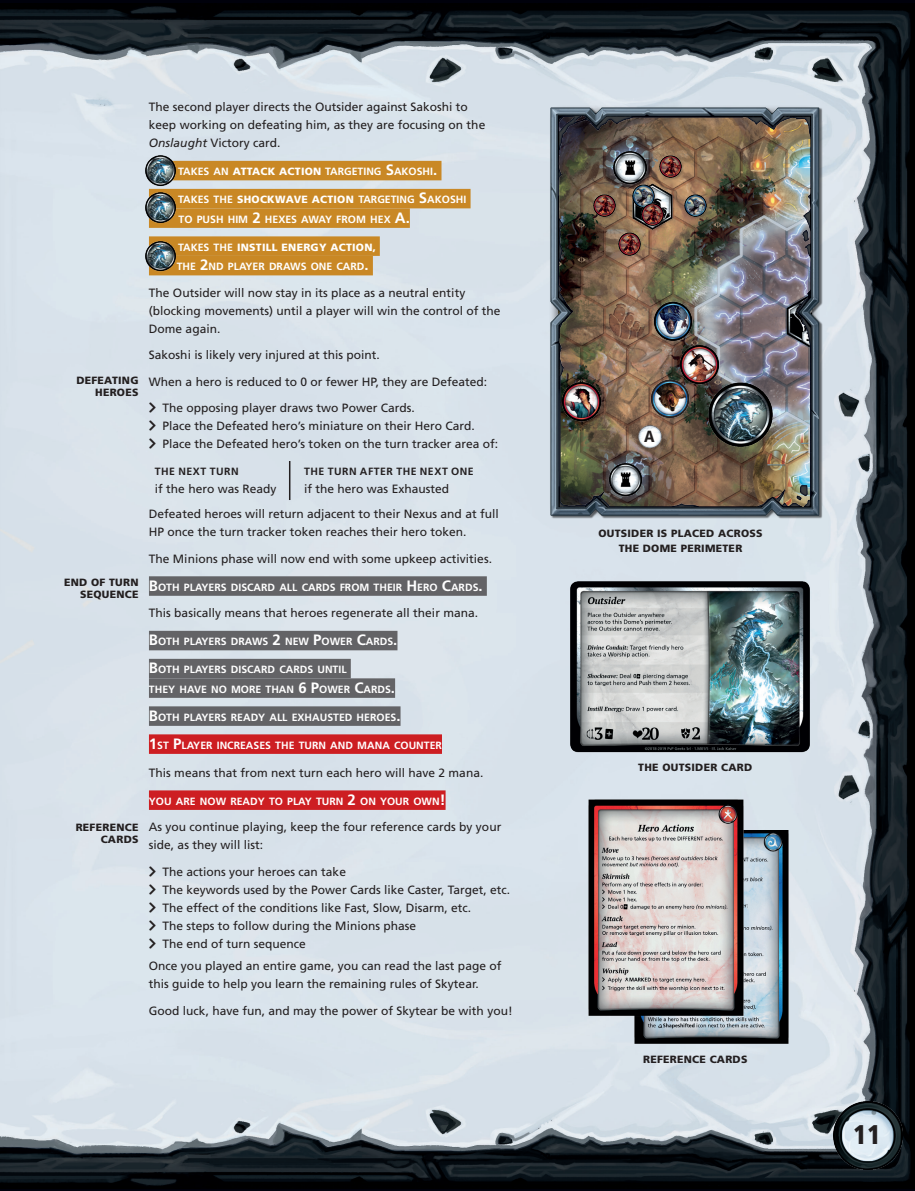
<style>
.page{position:relative;width:915px;height:1191px;background:#fff}
.page>*{position:absolute;margin:0;border:0;box-sizing:border-box;transform-origin:0 0}
.t1{font:900 condensed 27px "Frutiger LT Std";color:#231f20}
.t2{font:900 condensed 16.2px "Frutiger LT Std";color:#231f20}
.t3{font:12px/18px "Frutiger LT Std";color:#231f20}
.t4{font:700 10.5px/19.5px "Frutiger LT Std";color:#fff}
.t5{font:900 10.5px/12px "Frutiger LT Std";letter-spacing:.025em;color:#231f20;text-align:right}
.t6{font:700 10.5px "Frutiger LT Std";letter-spacing:.045em;color:#231f20}
.s1{font-style:italic}
.s2{font-weight:900}
.s3{font-size:15px}
</style>
<div class="page">
<img style="left:0;top:3px;width:914px;height:1185px">
<img style="left:833px;top:1101px;width:69px;height:68px">
<div style="left:149px;top:161px;width:292px;height:19px;background:#c98825"></div>
<div style="left:149px;top:189px;width:321px;height:19px;background:#c98825"></div>
<div style="left:149px;top:208px;width:261px;height:20px;background:#c98825"></div>
<div style="left:149px;top:236px;width:230px;height:20px;background:#c98825"></div>
<div style="left:149px;top:256px;width:224px;height:19px;background:#c98825"></div>
<div style="left:149px;top:576px;width:337px;height:20px;background:#636366"></div>
<div style="left:149px;top:631px;width:248px;height:19px;background:#636366"></div>
<div style="left:149px;top:659px;width:201px;height:19px;background:#636366"></div>
<div style="left:149px;top:678px;width:246px;height:20px;background:#636366"></div>
<div style="left:149px;top:706px;width:251px;height:20px;background:#636366"></div>
<div style="left:149px;top:734px;width:293px;height:20px;background:#cd1e22"></div>
<div style="left:149px;top:790px;width:296px;height:20px;background:#cd1e22"></div>
<hr style="left:289px;top:461px;width:1px;height:39px;background:#231f20">
<img style="left:627px;top:830px;width:168px;height:220px">
<img style="left:581px;top:793px;width:169px;height:229px">
<img style="left:143px;top:152px;width:35px;height:36px">
<img style="left:143px;top:190px;width:35px;height:35px">
<img style="left:143px;top:238px;width:35px;height:36px">
<img style="left:562px;top:573px;width:255px;height:185px">
<img style="left:549px;top:99px;width:273px;height:423px">
<img style="left:632px;top:420px;width:33px;height:33px">
<svg style="left:149px;top:402px;width:7px;height:11px"></svg>
<svg style="left:149px;top:420px;width:7px;height:11px"></svg>
<svg style="left:149px;top:438px;width:7px;height:11px"></svg>
<svg style="left:149px;top:866px;width:7px;height:10px"></svg>
<svg style="left:149px;top:884px;width:7px;height:10px"></svg>
<svg style="left:149px;top:902px;width:7px;height:10px"></svg>
<svg style="left:149px;top:920px;width:7px;height:10px"></svg>
<svg style="left:149px;top:938px;width:7px;height:10px"></svg>
<p class="t5" style="left:76px;top:374px;width:64px">DEFEATING<br>HEROES</p>
<p class="t5" style="left:64px;top:576px;width:76px">END OF TURN<br>SEQUENCE</p>
<p class="t5" style="left:76px;top:821px;width:64px">REFERENCE<br>CARDS</p>
<p class="t3" style="left:149px;top:98px;width:338px">The second player directs the Outsider against Sakoshi to keep working on defeating him, as they are focusing on the<br><span class="s1">Onslaught</span> Victory card.</p>
<p class="t4" style="left:178px;top:162px;width:260px">TAKES AN <span class="s2">ATTACK ACTION</span> TARGETING <span class="s3">S</span>AKOSHI<span class="s3">.</span></p>
<p class="t4" style="left:178px;top:190px;width:289px">TAKES THE <span class="s2">SHOCKWAVE ACTION</span> TARGETING <span class="s3">S</span>AKOSHI<br>TO PUSH HIM <span class="s3">2</span> HEXES AWAY FROM HEX <span class="s3">A.</span></p>
<p class="t4" style="left:177px;top:237px;width:201px">TAKES THE <span class="s2">INSTILL ENERGY ACTION,<br></span>THE <span class="s3">2</span>ND PLAYER DRAWS ONE CARD<span class="s3">.</span></p>
<p class="t3" style="left:149px;top:283px;width:353px">The Outsider will now stay in its place as a neutral entity (blocking movements) until a player will win the control of the<br>Dome again.</p>
<p class="t3" style="left:149px;top:346px;width:232px">Sakoshi is likely very injured at this point.</p>
<p class="t3" style="left:149px;top:372px;width:339px">When a hero is reduced to 0 or fewer HP, they are Defeated:</p>
<p class="t3" style="left:162px;top:399px;width:254px">The opposing player draws two Power Cards.</p>
<p class="t3" style="left:162px;top:417px;width:314px">Place the Defeated hero’s miniature on their Hero Card.</p>
<p class="t3" style="left:162px;top:435px;width:337px">Place the Defeated hero’s token on the turn tracker area of:</p>
<p class="t6" style="left:155px;top:465px;width:85px">THE NEXT TURN</p>
<p class="t3" style="left:155px;top:480px;width:123px">if the hero was Ready</p>
<p class="t6" style="left:304px;top:465px;width:171px">THE TURN AFTER THE NEXT ONE</p>
<p class="t3" style="left:304px;top:480px;width:146px">if the hero was Exhausted</p>
<p class="t3" style="left:149px;top:505px;width:351px">Defeated heroes will return adjacent to their Nexus and at full<br>HP once the turn tracker token reaches their hero token.</p>
<p class="t3" style="left:149px;top:549px;width:344px">The Minions phase will now end with some upkeep activities.</p>
<p class="t4" style="left:149px;top:577px;width:335px"><span class="s3">B</span>OTH PLAYERS DISCARD ALL CARDS FROM THEIR <span class="s3">H</span> ERO <span class="s3">C</span>ARDS<span class="s3">.</span></p>
<p class="t3" style="left:149px;top:604px;width:330px">This basically means that heroes regenerate all their mana.</p>
<p class="t4" style="left:149px;top:632px;width:250px"><span class="s3">B</span>OTH PLAYERS DRAWS <span class="s3">2</span> NEW <span class="s3">P</span>OWER <span class="s3">C</span>ARDS<span class="s3">.</span></p>
<p class="t4" style="left:149px;top:660px;width:247px"><span class="s3">B</span>OTH PLAYERS DISCARD CARDS UNTIL<br>THEY HAVE NO MORE THAN <span class="s3">6 P</span>OWER <span class="s3">C</span>ARDS<span class="s3">.</span></p>
<p class="t4" style="left:149px;top:707px;width:253px"><span class="s3">B</span>OTH PLAYERS READY ALL EXHAUSTED HEROES<span class="s3">.</span></p>
<p class="t4" style="left:149px;top:735px;width:294px"><span class="s3">1</span>ST <span class="s3">P</span>LAYER INCREASES THE TURN AND MANA COUNTER</p>
<p class="t3" style="left:149px;top:763px;width:336px">This means that from next turn each hero will have 2 mana.</p>
<p class="t4" style="left:149px;top:791px;width:298px">YOU ARE NOW READY TO PLAY TURN <span class="s3">2</span> ON YOUR OWN<span class="s3">!</span></p>
<p class="t3" style="left:149px;top:818px;width:354px">As you continue playing, keep the four reference cards by your side, as they will list:</p>
<p class="t3" style="left:162px;top:862px;width:185px">The actions your heroes can take</p>
<p class="t3" style="left:162px;top:880px;width:349px">The keywords used by the Power Cards like Caster, Target, etc.</p>
<p class="t3" style="left:162px;top:898px;width:310px">The effect of the conditions like Fast, Slow, Disarm, etc.</p>
<p class="t3" style="left:162px;top:916px;width:255px">The steps to follow during the Minions phase</p>
<p class="t3" style="left:162px;top:934px;width:145px">The end of turn sequence</p>
<p class="t3" style="left:149px;top:957px;width:354px">Once you played an entire game, you can read the last page of this guide to help you learn the remaining rules of Skytear.</p>
<p class="t3" style="left:149px;top:1001px;width:365px">Good luck, have fun, and may the power of Skytear be with you!</p>
<p class="t2" style="left:644px;top:426px;width:12px">A</p>
<p class="t5" style="left:598px;top:525px;width:166px;line-height:15px;text-align:center">OUTSIDER IS PLACED ACROSS<br>THE DOME PERIMETER</p>
<p class="t5" style="left:638px;top:761px;width:115px">THE OUTSIDER CARD</p>
<p class="t5" style="left:643px;top:1053px;width:106px">REFERENCE CARDS</p>
<h1 class="t1" style="left:852px;top:1118px;width:30px">11</h1>
</div>
